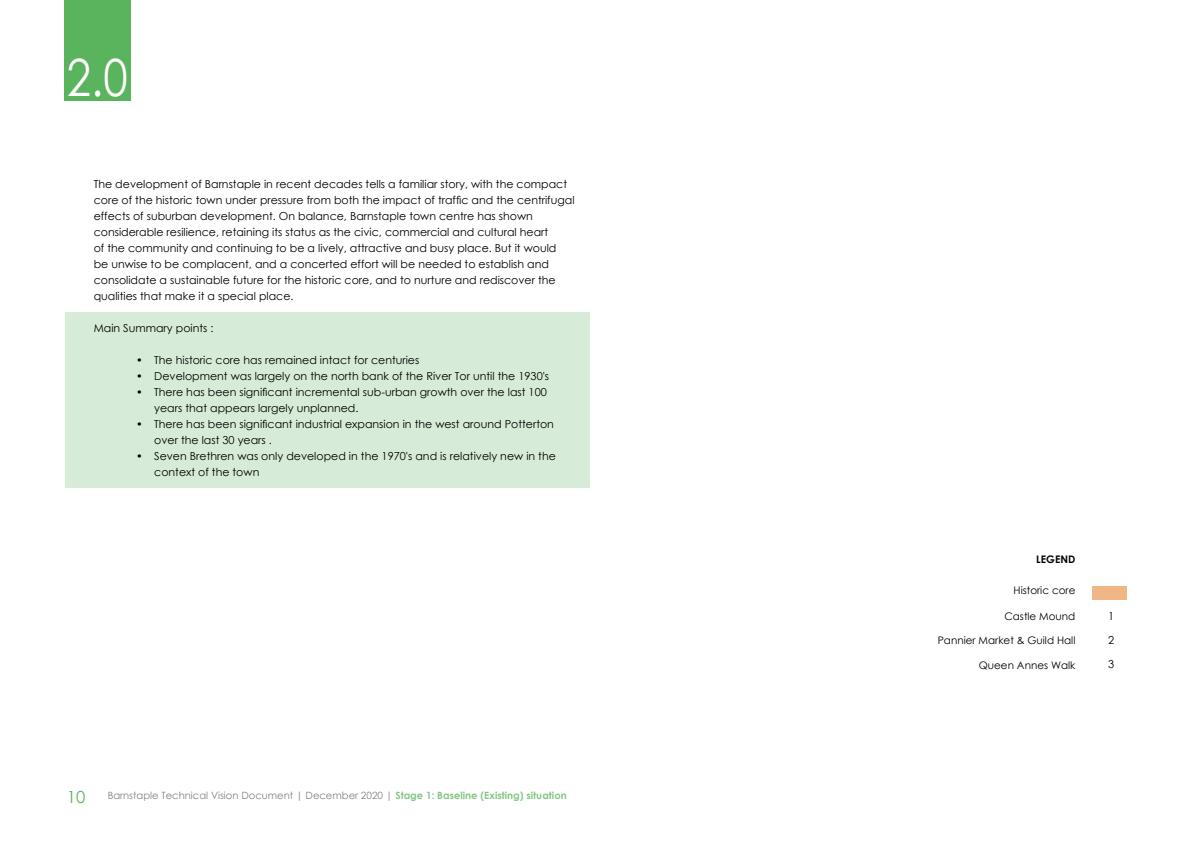
<style>
.page{position:relative;width:1191px;height:842px;background:#fff}
.page>*{position:absolute;margin:0;border:0;box-sizing:border-box;transform-origin:0 0}
.t1{font:51.3px "Century Gothic";color:#fff;scale:.86 1}
.t2{font:16.6px "Century Gothic";color:#5ab35d}
.t3{font:11px/16px "Century Gothic";color:#000}
.t4{font:10.4px "Century Gothic";color:#000}
.t5{font:700 10.4px "Century Gothic";color:#000}
.t6{font:10px "Century Gothic";color:#575756}
.s1{font-weight:700;color:#5ab35d}
</style>
<div class="page">
<div style="left:65px;top:0;width:66px;height:100px;background:#5ab35d"></div>
<div style="left:65px;top:312px;width:524px;height:176px;background:#d7ecd8"></div>
<div style="left:1092px;top:586px;width:34px;height:14px;background:#f1b685"></div>
<h1 class="t1" style="left:67px;top:41px;width:72px">2.0</h1>
<p class="t3" style="left:94px;top:176px;width:475px">The development of Barnstaple in recent decades tells a familiar story, with the compact</p>
<p class="t3" style="left:94px;top:192px;width:482px">core of the historic town under pressure from both the impact of traffic and the centrifugal</p>
<p class="t3" style="left:94px;top:208px;width:464px">effects of suburban development. On balance, Barnstaple town centre has shown considerable resilience, retaining its status as the civic, commercial and cultural heart of the community and continuing to be a lively, attractive and busy place. But it would be unwise to be complacent, and a concerted effort will be needed to establish and consolidate a sustainable future for the historic core, and to nurture and rediscover the qualities that make it a special place.</p>
<p class="t3" style="left:94px;top:320px;width:121px">Main Summary points :</p>
<p class="t3" style="left:136px;top:352px;width:285px">• The historic core has remained intact for centuries</p>
<p class="t3" style="left:136px;top:368px;width:414px">• Development was largely on the north bank of the River Tor until the 1930's</p>
<p class="t3" style="left:154px;top:384px;width:394px;text-indent:-18px">• There has been significant incremental sub-urban growth over the last 100 years that appears largely unplanned.</p>
<p class="t3" style="left:154px;top:416px;width:401px;text-indent:-18px">• There has been significant industrial expansion in the west around Potterton over the last 30 years .</p>
<p class="t3" style="left:154px;top:448px;width:403px;text-indent:-18px">• Seven Brethren was only developed in the 1970's and is relatively new in the context of the town</p>
<h2 class="t2" style="left:67px;top:786px;width:20px">10</h2>
<p class="t6" style="left:108px;top:789px;width:460px">Barnstaple Technical Vision Document | December 2020 | <span class="s1">Stage 1: Baseline (Existing) situation</span></p>
<p class="t5" style="left:1036px;top:552px;width:41px">LEGEND</p>
<p class="t4" style="left:1013px;top:583px;width:63px">Historic core</p>
<p class="t4" style="left:1004px;top:609px;width:73px">Castle Mound</p>
<p class="t4" style="left:937px;top:633px;width:139px">Pannier Market &amp; Guild Hall</p>
<p class="t4" style="left:978px;top:658px;width:98px">Queen Annes Walk</p>
<p class="t3" style="left:1108px;top:604px;width:8px;line-height:24px;text-align:justify">1<br>2<br>3</p>
</div>
